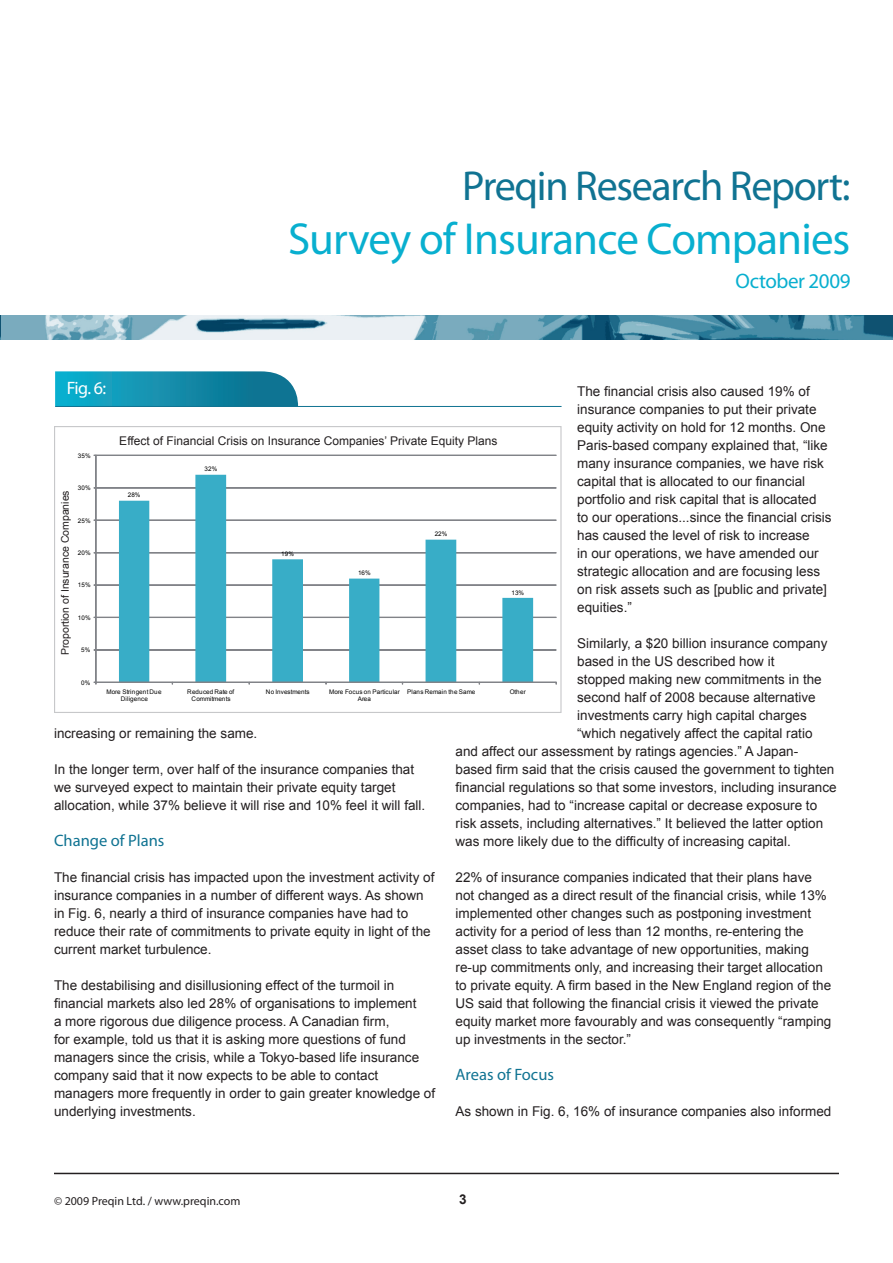
<style>
.page{position:relative;width:893px;height:1263px;background:#fff}
.page>*{position:absolute;margin:0;border:0;box-sizing:border-box;transform-origin:0 0}
.t1{font:45px "Myriad Pro";letter-spacing:-.02em;color:#08afcf}
.t2{font:42px "Myriad Pro";letter-spacing:-.03em;color:#107392}
.t3{font:21px "Myriad Pro";letter-spacing:-.02em;color:#08afcf}
.t4{font:18px "Myriad Pro";color:#fff}
.t5{font:16.5px "Myriad Pro";color:#107392}
.t6{font:13.5px/18px "Arial";color:#231f20}
.t7{font:700 13.5px "Arial";color:#231f20}
.t8{font:12px "Arial";color:#231f20}
.t9{font:12px "Myriad Pro";color:#231f20}
.t10{font:10.5px "Arial";color:#231f20}
.t11{font:6.3px/7.1px "Arial";letter-spacing:.005em;color:#000;text-align:center}
</style>
<div class="page">
<img style="left:0;top:315px;width:1px;height:24px">
<hr style="left:54px;top:1173px;width:785px;height:1px;background:#231f20">
<img style="left:1px;top:315px;width:892px;height:24px">
<svg style="left:55px;top:371px;width:244px;height:35px"></svg>
<hr style="left:55px;top:406px;width:507px;height:1px;background:#107392">
<hr style="left:96px;top:553px;width:460px;height:1px;background:#818388">
<hr style="left:96px;top:488px;width:460px;height:1px;background:#818388">
<div style="left:96px;top:650px;width:460px;height:1px;border:1px solid #818388"></div>
<div style="left:96px;top:617px;width:460px;height:1px;border:1px solid #818388"></div>
<div style="left:96px;top:585px;width:460px;height:1px;border:1px solid #818388"></div>
<div style="left:96px;top:552px;width:460px;height:1px;border:1px solid #818388"></div>
<div style="left:96px;top:520px;width:460px;height:1px;border:1px solid #818388"></div>
<div style="left:96px;top:487px;width:460px;height:1px;border:1px solid #818388"></div>
<div style="left:96px;top:455px;width:460px;height:1px;border:1px solid #818388"></div>
<svg style="left:119px;top:475px;width:414px;height:207px"></svg>
<div style="left:96px;top:455px;width:1px;height:227px;border:1px solid #818388"></div>
<div style="left:96px;top:682px;width:460px;height:1px;border:1px solid #818388"></div>
<div style="left:54px;top:426px;width:508px;height:287px;border:1px solid #c7c8ca"></div>
<h2 class="t2" style="left:462px;top:160px;width:390px">Preqin Research Report:</h2>
<h1 class="t1" style="left:288px;top:211px;width:564px">Survey of Insurance Companies</h1>
<h3 class="t3" style="left:736px;top:268px;width:116px">October 2009</h3>
<h3 class="t4" style="left:67px;top:377px;width:41px">Fig. 6:</h3>
<p class="t6" style="left:577px;top:382px;width:256px">The financial crisis also caused 19% of insurance companies to put their private equity activity on hold for 12 months. One Paris-based company explained that, “like many insurance companies, we have risk capital that is allocated to our financial portfolio and risk capital that is allocated<br>to our operations...since the financial crisis has caused the level of risk to increase<br>in our operations, we have amended our strategic allocation and are focusing less on risk assets such as [public and private] equities.”</p>
<p class="t6" style="left:577px;top:634px;width:252px">Similarly, a $20 billion insurance company</p>
<p class="t6" style="left:577px;top:652px;width:199px">based in the US described how it</p>
<p class="t6" style="left:577px;top:670px;width:246px">stopped making new commitments in the</p>
<p class="t6" style="left:577px;top:688px;width:240px">second half of 2008 because alternative</p>
<p class="t6" style="left:577px;top:706px;width:231px">investments carry high capital charges</p>
<p class="t6" style="left:577px;top:724px;width:237px">“which negatively affect the capital ratio</p>
<p class="t6" style="left:455px;top:742px;width:344px">and affect our assessment by ratings agencies.” A Japan-</p>
<p class="t6" style="left:455px;top:760px;width:380px">based firm said that the crisis caused the government to tighten</p>
<p class="t6" style="left:455px;top:778px;width:383px">financial regulations so that some investors, including insurance</p>
<p class="t6" style="left:455px;top:796px;width:363px">companies, had to “increase capital or decrease exposure to</p>
<p class="t6" style="left:455px;top:814px;width:369px">risk assets, including alternatives.” It believed the latter option</p>
<p class="t6" style="left:455px;top:832px;width:337px">was more likely due to the difficulty of increasing capital.</p>
<p class="t6" style="left:455px;top:868px;width:377px">22% of insurance companies indicated that their plans have not changed as a direct result of the financial crisis, while 13% implemented other changes such as postponing investment activity for a period of less than 12 months, re-entering the asset class to take advantage of new opportunities, making re-up commitments only, and increasing their target allocation to private equity. A firm based in the New England region of the US said that following the financial crisis it viewed the private equity market more favourably and was consequently “ramping up investments in the sector.”</p>
<p class="t5" style="left:455px;top:1064px;width:100px">Areas of Focus</p>
<p class="t6" style="left:455px;top:1102px;width:377px">As shown in Fig. 6, 16% of insurance companies also informed</p>
<p class="t8" style="left:119px;top:433px;width:380px">Effect of Financial Crisis on Insurance Companies’ Private Equity Plans</p>
<p class="t11" style="left:78px;top:452px;width:14px">35%</p>
<p class="t11" style="left:205px;top:466px;width:14px">32%</p>
<p class="t11" style="left:78px;top:484px;width:14px">30%</p>
<p class="t10" style="left:58px;top:655px;width:167px;rotate:-90deg">Proportion of Insurance Companies</p>
<p class="t11" style="left:128px;top:492px;width:14px">28%</p>
<p class="t10" style="left:64px;top:674px;width:167px;rotate:-90deg">Proportion of Insurance Companies</p>
<p class="t11" style="left:78px;top:517px;width:14px">25%</p>
<p class="t11" style="left:435px;top:530px;width:14px">22%</p>
<p class="t11" style="left:78px;top:549px;width:14px">20%</p>
<p class="t11" style="left:281px;top:550px;width:14px">19%</p>
<p class="t11" style="left:358px;top:569px;width:14px">16%</p>
<p class="t11" style="left:78px;top:582px;width:14px">15%</p>
<p class="t11" style="left:511px;top:589px;width:14px">13%</p>
<p class="t11" style="left:78px;top:614px;width:14px">10%</p>
<p class="t11" style="left:81px;top:646px;width:11px">5%</p>
<p class="t11" style="left:81px;top:679px;width:11px">0%</p>
<p class="t11" style="left:107px;top:688px;width:57px">More Stringent Due<br>Diligence</p>
<p class="t11" style="left:187px;top:688px;width:49px">Reduced Rate of<br>Commitments</p>
<p class="t11" style="left:266px;top:688px;width:45px">No Investments</p>
<p class="t11" style="left:329px;top:688px;width:72px">More Focus on Particular<br>Area</p>
<p class="t11" style="left:407px;top:688px;width:70px">Plans Remain the Same</p>
<p class="t11" style="left:510px;top:688px;width:17px">Other</p>
<p class="t6" style="left:54px;top:724px;width:205px">increasing or remaining the same.</p>
<p class="t6" style="left:54px;top:760px;width:373px">In the longer term, over half of the insurance companies that we surveyed expect to maintain their private equity target allocation, while 37% believe it will rise and 10% feel it will fall.</p>
<p class="t5" style="left:54px;top:830px;width:112px">Change of Plans</p>
<p class="t6" style="left:54px;top:868px;width:382px">The financial crisis has impacted upon the investment activity of insurance companies in a number of different ways. As shown in Fig. 6, nearly a third of insurance companies have had to reduce their rate of commitments to private equity in light of the current market turbulence.</p>
<p class="t6" style="left:54px;top:976px;width:383px">The destabilising and disillusioning effect of the turmoil in financial markets also led 28% of organisations to implement<br>a more rigorous due diligence process. A Canadian firm,<br>for example, told us that it is asking more questions of fund managers since the crisis, while a Tokyo-based life insurance company said that it now expects to be able to contact managers more frequently in order to gain greater knowledge of underlying investments.</p>
<p class="t9" style="left:54px;top:1193px;width:188px">© 2009 Preqin Ltd. / www.preqin.com</p>
<p class="t7" style="left:459px;top:1190px;width:9px">3</p>
</div>
